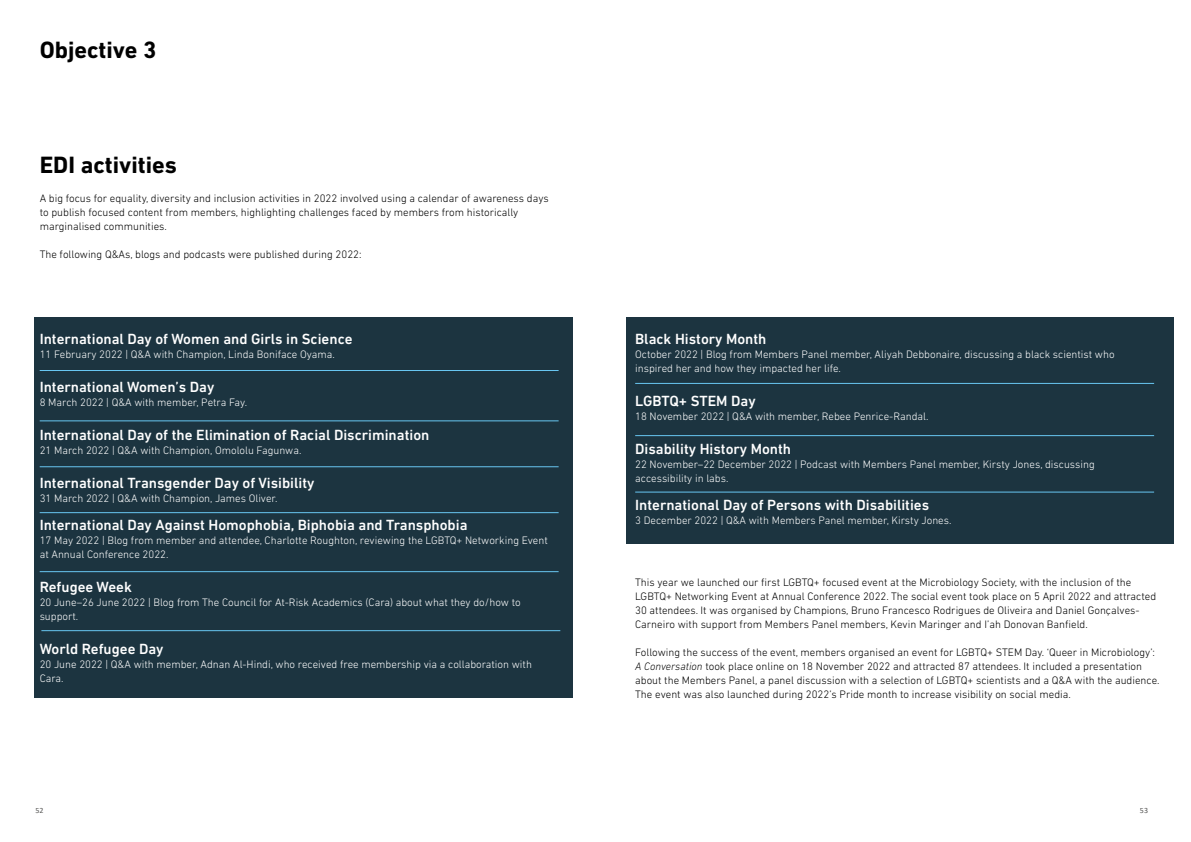
<style>
.page{position:relative;width:1191px;height:842px;background:#fff}
.page>*{position:absolute;margin:0;border:0;box-sizing:border-box;transform-origin:0 0}
.t1{font:700 24px "DIN Next LT Pro";color:#000}
.t2{font:500 15px "DIN Next LT Pro";color:#fff}
.t3{font:300 11px/14px "DIN Next LT Pro";color:#000}
.t4{font:300 11px/14px "DIN Next LT Pro";color:#fff}
.t5{font:8px "Calibri";color:#575756}
.s1{font-style:italic}
</style>
<div class="page">
<div style="left:627px;top:317px;width:547px;height:227px;background:#1c3440"></div>
<div style="left:34px;top:317px;width:539px;height:381px;background:#1c3440"></div>
<hr style="left:40px;top:370px;width:518px;height:1px;background:#68c6f1">
<hr style="left:40px;top:421px;width:518px;height:1px;background:#68c6f1">
<hr style="left:40px;top:467px;width:518px;height:1px;background:#68c6f1">
<hr style="left:40px;top:512px;width:518px;height:1px;background:#68c6f1">
<hr style="left:40px;top:571px;width:518px;height:1px;background:#68c6f1">
<hr style="left:41px;top:630px;width:519px;height:1px;background:#68c6f1">
<hr style="left:635px;top:383px;width:519px;height:1px;background:#68c6f1">
<hr style="left:635px;top:435px;width:519px;height:1px;background:#68c6f1">
<hr style="left:635px;top:492px;width:519px;height:1px;background:#68c6f1">
<h1 class="t1" style="left:40px;top:35px;width:118px">Objective 3</h1>
<h1 class="t1" style="left:40px;top:150px;width:139px">EDI activities</h1>
<p class="t3" style="left:40px;top:192px;width:510px">A big focus for equality, diversity and inclusion activities in 2022 involved using a calendar of awareness days to publish focused content from members, highlighting challenges faced by members from historically marginalised communities.</p>
<p class="t3" style="left:40px;top:248px;width:323px">The following Q&amp;As, blogs and podcasts were published during 2022:</p>
<h2 class="t2" style="left:40px;top:331px;width:314px">International Day of Women and Girls in Science</h2>
<p class="t4" style="left:40px;top:347px;width:297px">11 February 2022 | Q&amp;A with Champion, Linda Boniface Oyama.</p>
<h2 class="t2" style="left:40px;top:379px;width:176px">International Women’s Day</h2>
<p class="t4" style="left:40px;top:395px;width:209px">8 March 2022 | Q&amp;A with member, Petra Fay.</p>
<h2 class="t2" style="left:40px;top:427px;width:391px">International Day of the Elimination of Racial Discrimination</h2>
<p class="t4" style="left:40px;top:443px;width:263px">21 March 2022 | Q&amp;A with Champion, Omololu Fagunwa.</p>
<h2 class="t2" style="left:40px;top:475px;width:276px">International Transgender Day of Visibility</h2>
<p class="t4" style="left:40px;top:491px;width:239px">31 March 2022 | Q&amp;A with Champion, James Oliver.</p>
<h2 class="t2" style="left:40px;top:517px;width:429px">International Day Against Homophobia, Biphobia and Transphobia</h2>
<p class="t4" style="left:40px;top:533px;width:509px">17 May 2022 | Blog from member and attendee, Charlotte Roughton, reviewing the LGBTQ+ Networking Event at Annual Conference 2022.</p>
<h2 class="t2" style="left:40px;top:579px;width:94px">Refugee Week</h2>
<p class="t4" style="left:40px;top:595px;width:482px">20 June–26 June 2022 | Blog from The Council for At-Risk Academics (Cara) about what they do/how to support.</p>
<h2 class="t2" style="left:40px;top:641px;width:125px">World Refugee Day</h2>
<p class="t4" style="left:40px;top:657px;width:494px">20 June 2022 | Q&amp;A with member, Adnan Al-Hindi, who received free membership via a collaboration with<br>Cara.</p>
<h2 class="t2" style="left:635px;top:331px;width:133px">Black History Month</h2>
<p class="t4" style="left:635px;top:347px;width:481px">October 2022 | Blog from Members Panel member, Aliyah Debbonaire, discussing a black scientist who inspired her and how they impacted her life.</p>
<h2 class="t2" style="left:635px;top:393px;width:122px">LGBTQ+ STEM Day</h2>
<p class="t4" style="left:635px;top:409px;width:295px">18 November 2022 | Q&amp;A with member, Rebee Penrice-Randal.</p>
<h2 class="t2" style="left:635px;top:441px;width:157px">Disability History Month</h2>
<p class="t4" style="left:635px;top:457px;width:461px">22 November–22 December 2022 | Podcast with Members Panel member, Kirsty Jones, discussing accessibility in labs.</p>
<h2 class="t2" style="left:635px;top:497px;width:295px">International Day of Persons with Disabilities</h2>
<p class="t4" style="left:635px;top:513px;width:318px">3 December 2022 | Q&amp;A with Members Panel member, Kirsty Jones.</p>
<p class="t3" style="left:635px;top:575px;width:522px">This year we launched our first LGBTQ+ focused event at the Microbiology Society, with the inclusion of the LGBTQ+ Networking Event at Annual Conference 2022. The social event took place on 5 April 2022 and attracted 30 attendees. It was organised by Champions, Bruno Francesco Rodrigues de Oliveira and Daniel Gonçalves-Carneiro with support from Members Panel members, Kevin Maringer and I’ah Donovan Banfield.</p>
<p class="t3" style="left:635px;top:645px;width:526px">Following the success of the event, members organised an event for LGBTQ+ STEM Day. ‘Queer in Microbiology’:<br><span class="s1">A Conversation</span> took place online on 18 November 2022 and attracted 87 attendees. It included a presentation about the Members Panel, a panel discussion with a selection of LGBTQ+ scientists and a Q&amp;A with the audience.<br>The event was also launched during 2022’s Pride month to increase visibility on social media.</p>
<p class="t5" style="left:36px;top:805px;width:10px">52</p>
<p class="t5" style="left:1140px;top:805px;width:10px">53</p>
</div>
